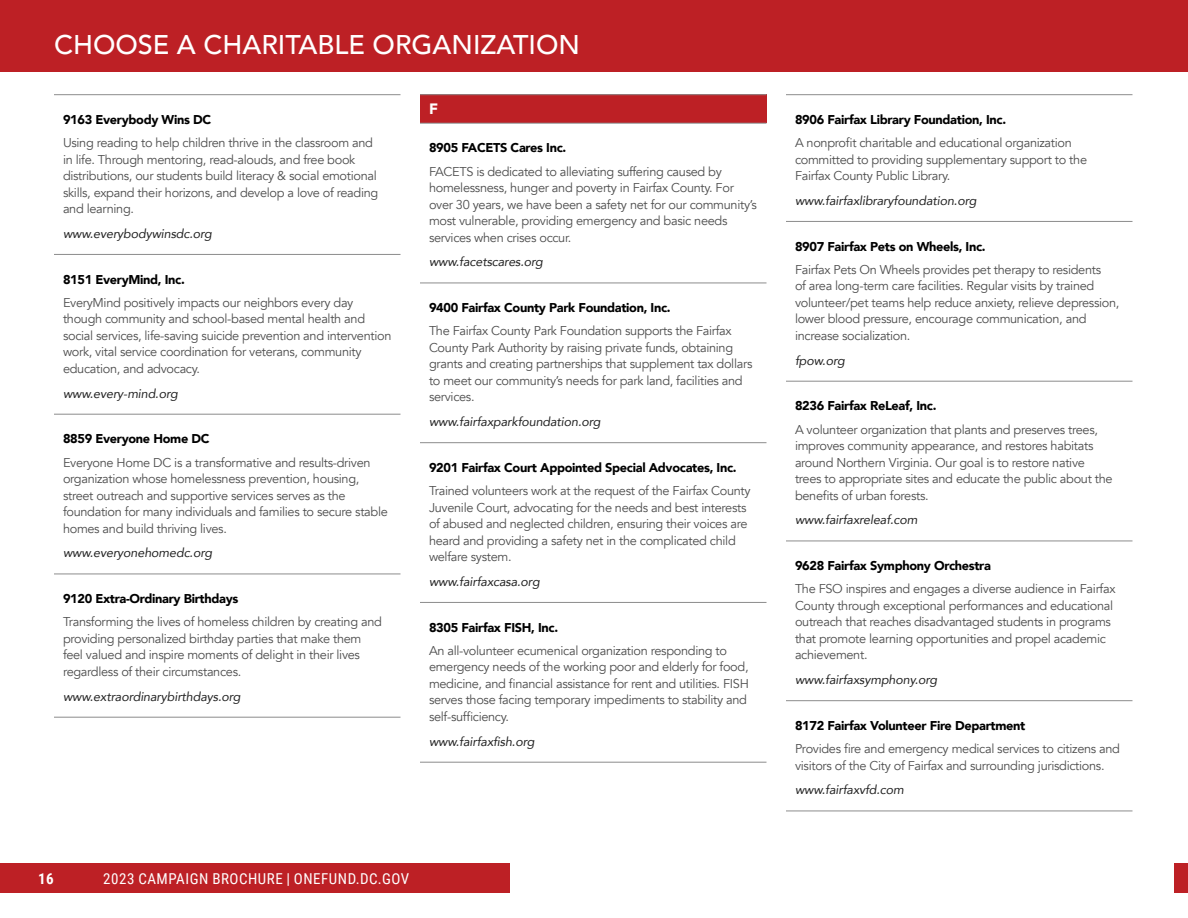
<style>
.page{position:relative;width:1188px;height:918px;background:#fff}
.page>*{position:absolute;margin:0;border:0;box-sizing:border-box;transform-origin:0 0}
.t1{font:500 27px "Avenir";color:#fff}
.t2{font:15px "Roboto Condensed";letter-spacing:.035em;color:#fff}
.t3{font:700 15px "Roboto Condensed";color:#fff}
.t4{font:900 15px "Avenir";color:#fff}
.t5{font:12.75px/16.5px "Avenir";letter-spacing:-.025em;color:#4d4d4d}
.t6{font:900 12.75px "Avenir";letter-spacing:-.025em;color:#000}
.t7{font:italic 12.6px "Avenir";letter-spacing:-.01em;color:#212121}
</style>
<div class="page">
<div style="left:0;top:863px;width:510px;height:30px;background:#bd2025"></div>
<div style="left:1174px;top:863px;width:14px;height:30px;background:#bd2025"></div>
<div style="left:95px;top:864px;width:322px;height:30px;background:#bd2025"></div>
<div style="left:0;top:0;width:1188px;height:72px;background:#bd2025"></div>
<hr style="left:54px;top:94px;width:346px;height:1px;background:#8c8c8c">
<hr style="left:54px;top:254px;width:346px;height:1px;background:#8c8c8c">
<hr style="left:54px;top:414px;width:346px;height:1px;background:#8c8c8c">
<hr style="left:54px;top:574px;width:346px;height:1px;background:#8c8c8c">
<hr style="left:54px;top:717px;width:346px;height:1px;background:#8c8c8c">
<div style="left:420px;top:95px;width:346px;height:28px;background:#bd2025"></div>
<hr style="left:420px;top:283px;width:346px;height:1px;background:#8c8c8c">
<hr style="left:420px;top:442px;width:346px;height:1px;background:#8c8c8c">
<hr style="left:420px;top:602px;width:346px;height:1px;background:#8c8c8c">
<hr style="left:420px;top:762px;width:346px;height:1px;background:#8c8c8c">
<hr style="left:420px;top:94px;width:346px;height:1px;background:#8c8c8c">
<hr style="left:420px;top:123px;width:346px;height:1px;background:#8c8c8c">
<hr style="left:786px;top:94px;width:346px;height:1px;background:#8c8c8c">
<hr style="left:786px;top:221px;width:346px;height:1px;background:#8c8c8c">
<hr style="left:786px;top:381px;width:346px;height:1px;background:#8c8c8c">
<hr style="left:786px;top:541px;width:346px;height:1px;background:#8c8c8c">
<hr style="left:786px;top:700px;width:346px;height:1px;background:#8c8c8c">
<hr style="left:786px;top:811px;width:346px;height:1px;background:#8c8c8c">
<h1 class="t1" style="left:54px;top:21px;width:528px">CHOOSE A CHARITABLE ORGANIZATION</h1>
<p class="t6" style="left:63px;top:109px;width:150px">9163 Everybody Wins DC</p>
<p class="t5" style="left:63px;top:135px;width:317px">Using reading to help children thrive in the classroom and in life. Through mentoring, read-alouds, and free book distributions, our students build literacy &amp; social emotional skills, expand their horizons, and develop a love of reading and learning.</p>
<p class="t7" style="left:63px;top:226px;width:150px">www.everybodywinsdc.org</p>
<p class="t6" style="left:63px;top:268px;width:123px">8151 EveryMind, Inc.</p>
<p class="t5" style="left:63px;top:295px;width:330px">EveryMind positively impacts our neighbors every day though community and school-based mental health and social services, life-saving suicide prevention and intervention work, vital service coordination for veterans, community education, and advocacy.</p>
<p class="t7" style="left:63px;top:386px;width:116px">www.every-mind.org</p>
<p class="t6" style="left:63px;top:428px;width:148px">8859 Everyone Home DC</p>
<p class="t5" style="left:63px;top:454px;width:326px">Everyone Home DC is a transformative and results-driven organization whose homelessness prevention, housing, street outreach and supportive services serves as the foundation for many individuals and families to secure stable homes and build thriving lives.</p>
<p class="t7" style="left:63px;top:545px;width:151px">www.everyonehomedc.org</p>
<p class="t6" style="left:63px;top:588px;width:177px">9120 Extra-Ordinary Birthdays</p>
<p class="t5" style="left:63px;top:614px;width:320px">Transforming the lives of homeless children by creating and providing personalized birthday parties that make them feel valued and inspire moments of delight in their lives regardless of their circumstances.</p>
<p class="t7" style="left:63px;top:689px;width:179px">www.extraordinarybirthdays.org</p>
<p class="t4" style="left:429px;top:96px;width:10px">F</p>
<p class="t6" style="left:429px;top:137px;width:139px">8905 FACETS Cares Inc.</p>
<p class="t5" style="left:429px;top:163px;width:329px">FACETS is dedicated to alleviating suffering caused by homelessness, hunger and poverty in Fairfax County. For over 30 years, we have been a safety net for our community’s most vulnerable, providing emergency and basic needs services when crises occur.</p>
<p class="t7" style="left:429px;top:254px;width:116px">www.facetscares.org</p>
<p class="t6" style="left:429px;top:297px;width:243px">9400 Fairfax County Park Foundation, Inc.</p>
<p class="t5" style="left:429px;top:323px;width:325px">The Fairfax County Park Foundation supports the Fairfax County Park Authority by raising private funds, obtaining grants and creating partnerships that supplement tax dollars to meet our community’s needs for park land, facilities and services.</p>
<p class="t7" style="left:429px;top:414px;width:173px">www.fairfaxparkfoundation.org</p>
<p class="t6" style="left:429px;top:457px;width:309px">9201 Fairfax Court Appointed Special Advocates, Inc.</p>
<p class="t5" style="left:429px;top:483px;width:323px">Trained volunteers work at the request of the Fairfax County Juvenile Court, advocating for the needs and best interests of abused and neglected children, ensuring their voices are heard and providing a safety net in the complicated child welfare system.</p>
<p class="t7" style="left:429px;top:574px;width:112px">www.fairfaxcasa.org</p>
<p class="t6" style="left:429px;top:616px;width:131px">8305 Fairfax FISH, Inc.</p>
<p class="t5" style="left:429px;top:643px;width:321px">An all-volunteer ecumenical organization responding to emergency needs of the working poor and elderly for food, medicine, and financial assistance for rent and utilities. FISH serves those facing temporary impediments to stability and self-sufficiency.</p>
<p class="t7" style="left:429px;top:734px;width:107px">www.fairfaxfish.org</p>
<p class="t3" style="left:38px;top:868px;width:17px">16</p>
<p class="t2" style="left:103px;top:868px;width:308px">2023 CAMPAIGN BROCHURE | ONEFUND.DC.GOV</p>
<p class="t6" style="left:795px;top:109px;width:213px">8906 Fairfax Library Foundation, Inc.</p>
<p class="t5" style="left:795px;top:135px;width:294px">A nonprofit charitable and educational organization committed to providing supplementary support to the<br>Fairfax County Public Library.</p>
<p class="t7" style="left:795px;top:193px;width:183px">www.fairfaxlibraryfoundation.org</p>
<p class="t6" style="left:795px;top:235px;width:192px">8907 Fairfax Pets on Wheels, Inc.</p>
<p class="t5" style="left:795px;top:262px;width:326px">Fairfax Pets On Wheels provides pet therapy to residents<br>of area long-term care facilities. Regular visits by trained volunteer/pet teams help reduce anxiety, relieve depression, lower blood pressure, encourage communication, and increase socialization.</p>
<p class="t7" style="left:795px;top:353px;width:51px">fpow.org</p>
<p class="t6" style="left:795px;top:395px;width:143px">8236 Fairfax ReLeaf, Inc.</p>
<p class="t5" style="left:795px;top:421px;width:319px">A volunteer organization that plants and preserves trees, improves community appearance, and restores habitats around Northern Virginia. Our goal is to restore native trees to appropriate sites and educate the public about the benefits of urban forests.</p>
<p class="t7" style="left:795px;top:512px;width:124px">www.fairfaxreleaf.com</p>
<p class="t6" style="left:795px;top:555px;width:198px">9628 Fairfax Symphony Orchestra</p>
<p class="t5" style="left:795px;top:581px;width:322px">The FSO inspires and engages a diverse audience in Fairfax County through exceptional performances and educational outreach that reaches disadvantaged students in programs that promote learning opportunities and propel academic achievement.</p>
<p class="t7" style="left:795px;top:672px;width:144px">www.fairfaxsymphony.org</p>
<p class="t6" style="left:795px;top:715px;width:232px">8172 Fairfax Volunteer Fire Department</p>
<p class="t5" style="left:795px;top:741px;width:327px">Provides fire and emergency medical services to citizens and visitors of the City of Fairfax and surrounding jurisdictions.</p>
<p class="t7" style="left:795px;top:782px;width:110px">www.fairfaxvfd.com</p>
</div>
